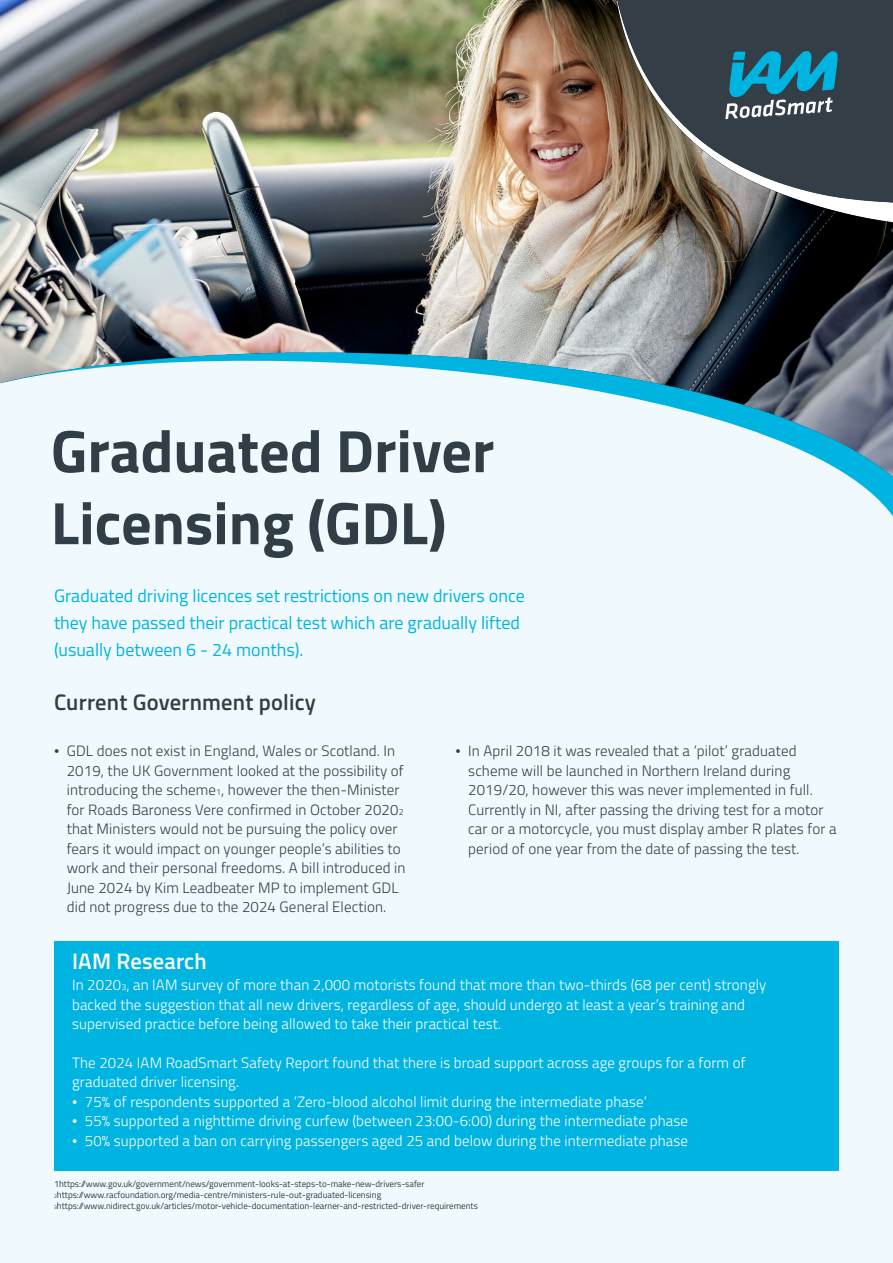
<style>
.page{position:relative;width:893px;height:1263px;background:#fff}
.page>*{position:absolute;margin:0;border:0;box-sizing:border-box;transform-origin:0 0}
.t1{font:700 60px/72px "Titillium Web";color:#323e45}
.t2{font:600 22.5px "Titillium Web";letter-spacing:.01em;color:#323e45}
.t3{font:600 22.5px "Titillium Web";letter-spacing:.01em;color:#fff}
.t4{font:18px/27px "Titillium Web";color:#00b4e2}
.t5{font:300 15px/19.5px "Titillium Web";letter-spacing:.01em;color:#323e45}
.t6{font:300 15px/19.4px "Titillium Web";letter-spacing:.01em;color:#fff}
.t7{font:9px/10.8px "Titillium Web";color:#323e45}
.s1{font-family:"Times New Roman";font-weight:400}
.s2{font-size:8.7px}
.s3{font-size:5.25px}
</style>
<div class="page">
<div style="left:0;top:261px;width:893px;height:1002px;background:#f0f9fe"></div>
<img style="left:0;top:0;width:893px;height:478px">
<svg style="left:612px;top:0;width:281px;height:224px;background:#6e5c49"></svg>
<img style="left:617px;top:0;width:276px;height:222px">
<svg style="left:725px;top:51px;width:113px;height:68px;background:#337b90"></svg>
<div style="left:54px;top:941px;width:785px;height:230px;background:#00b4e2"></div>
<h1 class="t1" style="left:51px;top:412px;width:445px">Graduated Driver<br>Licensing (GDL)</h1>
<p class="t4" style="left:54px;top:581px;width:472px">Graduated driving licences set restrictions on new drivers once they have passed their practical test which are gradually lifted (usually between 6 - 24 months).</p>
<h2 class="t2" style="left:54px;top:685px;width:263px">Current Government policy</h2>
<p class="t5" style="left:67px;top:740px;width:340px;text-indent:-13px"><span class="s1">•</span> GDL does not exist in England, Wales or Scotland. In 2019, the UK Government looked at the possibility of introducing the scheme<span class="s2">1</span>, however the then-Minister for Roads Baroness Vere confirmed in October 2020<span class="s2">2 </span>that Ministers would not be pursuing the policy over fears it would impact on younger people’s abilities to work and their personal freedoms. A bill introduced in June 2024 by Kim Leadbeater MP to implement GDL did not progress due to the 2024 General Election.</p>
<p class="t5" style="left:468px;top:740px;width:370px;text-indent:-13px"><span class="s1">•</span> In April 2018 it was revealed that a ‘pilot’ graduated scheme will be launched in Northern Ireland during 2019/20, however this was never implemented in full.<br>Currently in NI, after passing the driving test for a motor car or a motorcycle, you must display amber R plates for a period of one year from the date of passing the test.</p>
<h2 class="t3" style="left:72px;top:944px;width:136px">IAM Research</h2>
<p class="t6" style="left:72px;top:974px;width:696px">In 2020<span class="s2">3</span>, an IAM survey of more than 2,000 motorists found that more than two-thirds (68 per cent) strongly backed the suggestion that all new drivers, regardless of age, should undergo at least a year’s training and supervised practice before being allowed to take their practical test.</p>
<p class="t6" style="left:72px;top:1052px;width:675px">The 2024 IAM RoadSmart Safety Report found that there is broad support across age groups for a form of graduated driver licensing.</p>
<p class="t6" style="left:72px;top:1091px;width:576px"><span class="s1">•</span> 75% of respondents supported a ‘Zero-blood alcohol limit during the intermediate phase’</p>
<p class="t6" style="left:72px;top:1110px;width:617px"><span class="s1">•</span> 55% supported a nighttime driving curfew (between 23:00-6:00) during the intermediate phase</p>
<p class="t6" style="left:72px;top:1130px;width:618px"><span class="s1">•</span> 50% supported a ban on carrying passengers aged 25 and below during the intermediate phase</p>
<p class="t7" style="left:54px;top:1178px;width:425px">1https://www.gov.uk/government/news/government-looks-at-steps-to-make-new-drivers-safer<br><span class="s3">2</span>https://www.racfoundation.org/media-centre/ministers-rule-out-graduated-licensing<br><span class="s3">3</span>https://www.nidirect.gov.uk/articles/motor-vehicle-documentation-learner-and-restricted-driver-requirements</p>
</div>
